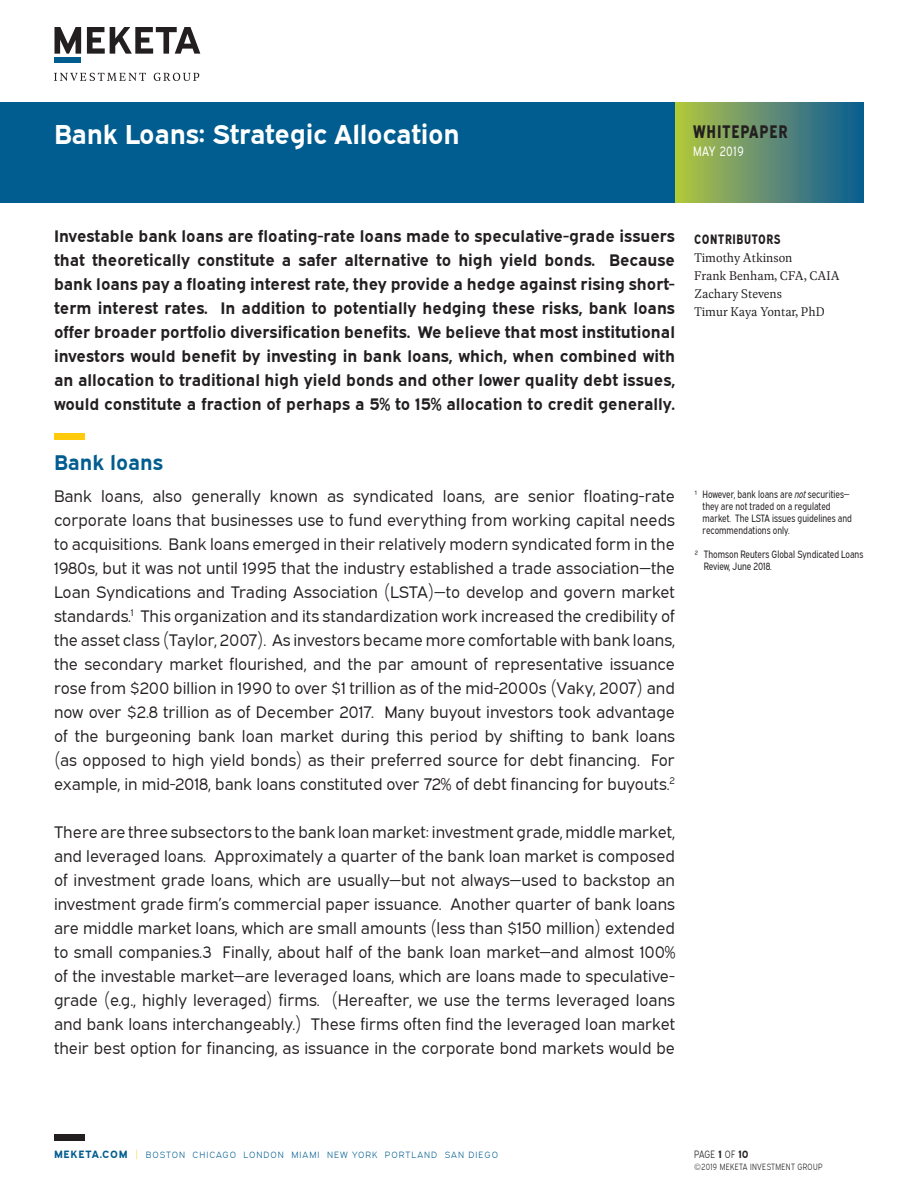
<style>
.page{position:relative;width:918px;height:1188px;background:#fff}
.page>*{position:absolute;margin:0;border:0;box-sizing:border-box;transform-origin:0 0}
.t1{font:700 27px "Expressway Rg";letter-spacing:-.01em;color:#fff}
.t2{font:700 21px "Expressway Rg";color:#015d8f}
.Sidebar_-_Header{font:700 18px "Expressway Cd Rg";letter-spacing:.05em;color:#231f20}
.Body{font:16.5px/24px "Expressway Bk";color:#231f20;text-align:justify}
.Body-2{font:700 16.5px/24px "Expressway Rg";color:#231f20;text-align:justify}
.Sidebar_-_Body{font:300 13.5px "Geller Text";color:#231f20}
.Sidebar_-_Header-2{font:700 13.5px "Expressway Cd Rg";letter-spacing:.05em;color:#231f20}
.Sidebar_-_Header-3{font:13.5px "Expressway Cd Bk";letter-spacing:.05em;color:#fff}
.Sidebar_-_Notes{font:10.5px/12px "Expressway Cd Bk";color:#231f20}
.t3{font:10.5px "Expressway Cd Lt";letter-spacing:.02em;color:#231f20}
.t4{font:9px "Expressway Lt";letter-spacing:.11em;color:#015d8f}
.t5{font:9px "Expressway Cd Lt";letter-spacing:.04em;color:#231f20}
.s1{font-family:"Expressway Bk"}
.s2{font-style:italic}
.s3{font-family:"Expressway Rg";font-weight:700;font-size:10.5px}
.s4{font-family:"Expressway Cd Lt";font-size:10.5px;color:#feca0a}
.s5{font-family:"Expressway Rg";font-weight:700}
.s6{font-family:"Expressway Lt"}
</style>
<div class="page">
<div style="left:54px;top:1134px;width:31px;height:7px;background:#231f20"></div>
<svg style="left:54px;top:73px;width:145px;height:8px"></svg>
<svg style="left:55px;top:27px;width:145px;height:27px"></svg>
<div style="left:55px;top:57px;width:26px;height:6px;background:#015d8f"></div>
<div style="left:0;top:102px;width:675px;height:100px;background:#015d8f"></div>
<div style="left:675px;top:102px;width:189px;height:100px;background:linear-gradient(to right,#b5c544,#095999)"></div>
<div style="left:54px;top:433px;width:31px;height:7px;background:#feca0a"></div>
<p class="t1" style="left:54px;top:118px;width:407px">Bank Loans: Strategic Allocation</p>
<p class="Sidebar_-_Header" style="left:693px;top:120px;width:96px">WHITEPAPER</p>
<p class="Sidebar_-_Header-3" style="left:693px;top:143px;width:52px">MAY 2019</p>
<p class="Body-2" style="left:54px;top:224px;width:623px">Investable bank loans are floating-rate loans made to speculative-grade issuers that theoretically constitute a safer alternative to high yield bonds. Because bank loans pay a floating interest rate, they provide a hedge against rising short&shy;term interest rates. In addition to potentially hedging these risks, bank loans offer broader portfolio diversification benefits. We believe that most institutional investors would benefit by investing in bank loans, which, when combined with an allocation to traditional high yield bonds and other lower quality debt issues, would constitute a fraction of perhaps a 5% to 15% allocation to credit generally.</p>
<p class="t2" style="left:54px;top:449px;width:111px">Bank loans</p>
<p class="Body" style="left:54px;top:483px;width:623px">Bank loans, also generally known as syndicated loans, are senior floating-rate corporate loans that businesses use to fund everything from working capital needs to acquisitions. Bank loans emerged in their relatively modern syndicated form in the 1980s, but it was not until 1995 that the industry established a trade association—the Loan Syndications and Trading Association (LSTA)—to develop and govern market standards.<sup>1</sup> This organization and its standardization work increased the credibility of the asset class (Taylor, 2007). As investors became more comfortable with bank loans, the secondary market flourished, and the par amount of representative issuance rose from $200 billion in 1990 to over $1 trillion as of the mid-2000s (Vaky, 2007) and now over $2.8 trillion as of December 2017. Many buyout investors took advantage of the burgeoning bank loan market during this period by shifting to bank loans (as opposed to high yield bonds) as their preferred source for debt financing. For example, in mid-2018, bank loans constituted over 72% of debt financing for buyouts.<sup>2</sup></p>
<p class="Body" style="left:54px;top:819px;width:623px">There are three subsectors to the bank loan market: investment grade, middle market, and leveraged loans. Approximately a quarter of the bank loan market is composed of investment grade loans, which are usually—but not always—used to backstop an investment grade firm’s commercial paper issuance. Another quarter of bank loans are middle market loans, which are small amounts (less than $150 million) extended to small companies.3 Finally, about half of the bank loan market—and almost 100% of the investable market—are leveraged loans, which are loans made to speculative&shy;grade (e.g., highly leveraged) firms. (Hereafter, we use the terms leveraged loans and bank loans interchangeably.) These firms often find the leveraged loan market their best option for financing, as issuance in the corporate bond markets would be</p>
<p class="Sidebar_-_Header-2" style="left:694px;top:230px;width:88px">CONTRIBUTORS</p>
<p class="Sidebar_-_Body" style="left:694px;top:248px;width:100px">Timothy Atkinson</p>
<p class="Sidebar_-_Body" style="left:694px;top:266px;width:147px">Frank Benham, CFA, CAIA</p>
<p class="Sidebar_-_Body" style="left:694px;top:284px;width:89px">Zachary Stevens</p>
<p class="Sidebar_-_Body" style="left:694px;top:302px;width:132px">Timur Kaya Yontar, PhD</p>
<p class="Sidebar_-_Notes" style="left:703px;top:488px;width:151px;text-indent:-8px"><span class="s1">¹</span> However, bank loans are <span class="s2">not</span> securities— they are not traded on a regulated market. The LSTA issues guidelines and recommendations only.</p>
<p class="Sidebar_-_Notes" style="left:704px;top:548px;width:161px;text-indent:-9px"><span class="s1">²</span> Thomson Reuters Global Syndicated Loans<br>Review, June 2018.</p>
<p class="t4" style="left:54px;top:1149px;width:446px"><span class="s3">MEKETA.COM</span> <span class="s4">|</span> BOSTON CHICAGO LONDON MIAMI NEW YORK PORTLAND SAN DIEGO</p>
<p class="t3" style="left:694px;top:1148px;width:56px">PAGE <span class="s5">1</span> OF <span class="s5">10</span></p>
<p class="t5" style="left:694px;top:1161px;width:130px"><span class="s6">©</span>2019 MEKETA INVESTMENT GROUP</p>
</div>
